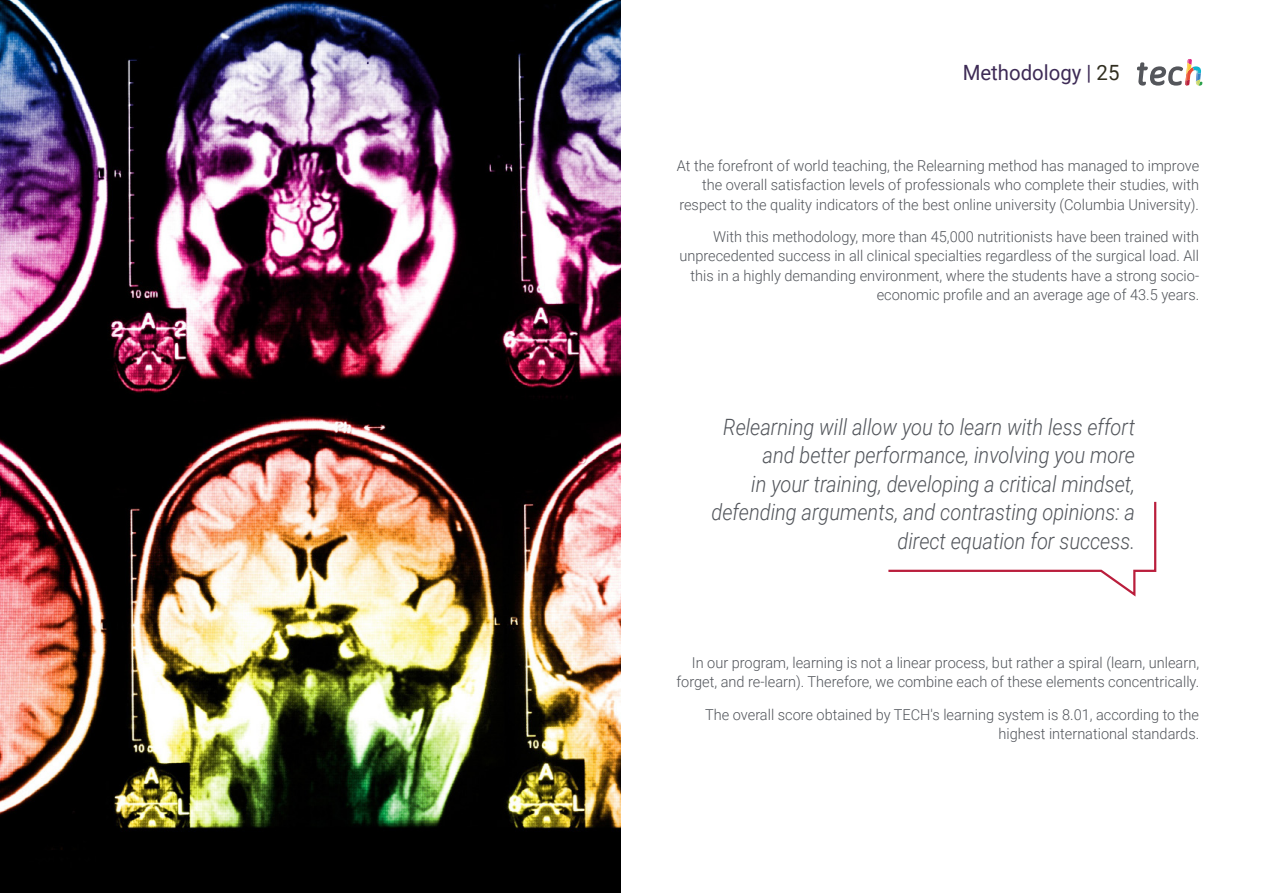
<style>
.page{position:relative;width:1263px;height:893px;background:#fff}
.page>*{position:absolute;margin:0;border:0;box-sizing:border-box;transform-origin:0 0}
.t1{font:italic 300 22.5px/28.5px "Roboto";color:#52555b;text-align:right;scale:.89 1}
.t2{font:21px "Roboto";color:#3e2b56}
.t3{font:300 15px/19.5px "Roboto";color:#52555b;text-align:right}
.s1{color:#312e20}
</style>
<div class="page">
<svg style="left:888px;top:501px;width:269px;height:96px"></svg>
<img style="left:0;top:0;width:621px;height:893px">
<svg style="left:1137px;top:59px;width:65px;height:27px"></svg>
<h2 class="t2" style="left:963px;top:57px;width:158px">Methodology | <span class="s1">25</span></h2>
<p class="t3" style="left:677px;top:155px;width:524px">At the forefront of world teaching, the Relearning method has managed to improve the overall satisfaction levels of professionals who complete their studies, with respect to the quality indicators of the best online university (Columbia University).</p>
<p class="t3" style="left:679px;top:226px;width:521px">With this methodology, more than 45,000 nutritionists have been trained with unprecedented success in all clinical specialties regardless of the surgical load. All this in a highly demanding environment, where the students have a strong socio&shy;economic profile and an average age of 43.5 years.</p>
<h1 class="t1" style="left:711px;top:412px;width:477px">Relearning will allow you to learn with less effort and better performance, involving you more<br>in your training, developing a critical mindset, defending arguments, and contrasting opinions: a direct equation for success.</h1>
<p class="t3" style="left:676px;top:652px;width:524px">In our program, learning is not a linear process, but rather a spiral (learn, unlearn, forget, and re-learn). Therefore, we combine each of these elements concentrically.</p>
<p class="t3" style="left:705px;top:704px;width:495px">The overall score obtained by TECH's learning system is 8.01, according to the highest international standards.</p>
</div>
